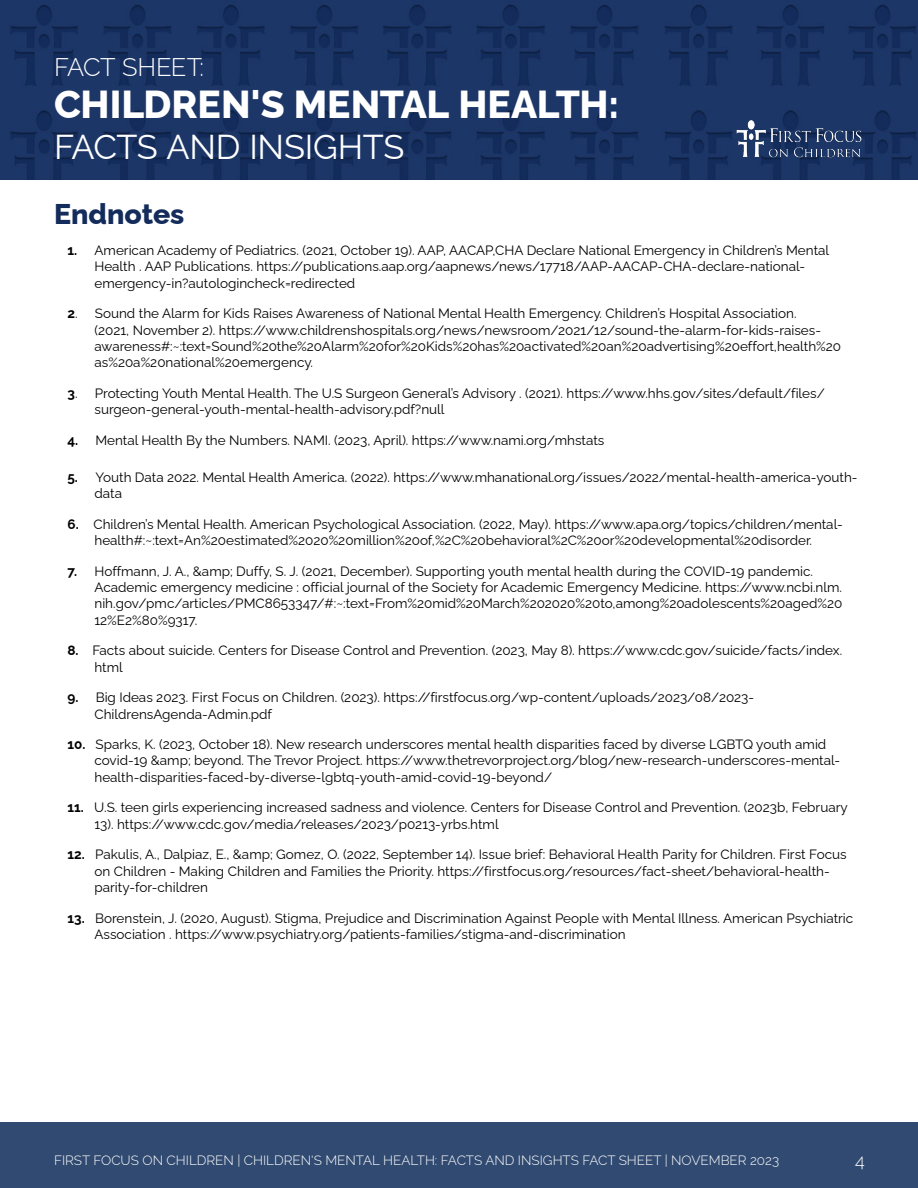
<style>
.page{position:relative;width:918px;height:1188px;background:#fff}
.page>*{position:absolute;margin:0;border:0;box-sizing:border-box;transform-origin:0 0}
.t1{font:800 39px "Raleway";letter-spacing:-.005em;color:#fff}
.t2{font:34.5px "Raleway";letter-spacing:-.01em;color:#fff}
.Paragraph_Style_1{font:800 28.5px "Raleway";color:#132c5b}
.t3{font:300 25.5px "Raleway";letter-spacing:-.025em;color:#fff}
.t4{font:300 18px "Raleway";color:#fff}
.Paragraph_Style_1-2{font:13.5px/16.2px "Raleway";color:#000}
.t5{font:300 13.5px "Raleway";color:#fff}
.s1{font-weight:700}
</style>
<div class="page">
<div style="left:0;top:1122px;width:918px;height:66px;background:#314a71"></div>
<img style="left:0;top:0;width:918px;height:179px">
<img style="left:734px;top:120px;width:130px;height:40px">
<h3 class="t3" style="left:54px;top:46px;width:152px">FACT SHEET:</h3>
<h1 class="t1" style="left:54px;top:73px;width:567px">CHILDREN'S MENTAL HEALTH:</h1>
<h2 class="t2" style="left:54px;top:119px;width:352px">FACTS AND INSIGHTS</h2>
<p class="Paragraph_Style_1" style="left:54px;top:192px;width:132px">Endnotes</p>
<p class="Paragraph_Style_1-2" style="left:94px;top:241px;width:736px;text-indent:-27px"><span class="s1">1.</span> American Academy of Pediatrics. (2021, October 19). AAP, AACAP,CHA Declare National Emergency in Children’s Mental<br>Health . AAP Publications. https://publications.aap.org/aapnews/news/17718/AAP-AACAP-CHA-declare-national&shy;emergency-in?autologincheck=redirected</p>
<p class="Paragraph_Style_1-2" style="left:94px;top:304px;width:748px;text-indent:-27px"><span class="s1">2</span>. Sound the Alarm for Kids Raises Awareness of National Mental Health Emergency. Children’s Hospital Association.<br>(2021, November 2). https://www.childrenshospitals.org/news/newsroom/2021/12/sound-the-alarm-for-kids-raises&shy;awareness#:~:text=Sound%20the%20Alarm%20for%20Kids%20has%20activated%20an%20advertising%20effort,health%20 as%20a%20national%20emergency.</p>
<p class="Paragraph_Style_1-2" style="left:94px;top:383px;width:732px;text-indent:-27px"><span class="s1">3</span>. Protecting Youth Mental Health. The U.S Surgeon General’s Advisory . (2021). https://www.hhs.gov/sites/default/files/ surgeon-general-youth-mental-health-advisory.pdf?null</p>
<p class="Paragraph_Style_1-2" style="left:68px;top:430px;width:539px"><span class="s1">4.</span> Mental Health By the Numbers. NAMI. (2023, April). https://www.nami.org/mhstats</p>
<p class="Paragraph_Style_1-2" style="left:94px;top:468px;width:765px;text-indent:-27px"><span class="s1">5.</span> Youth Data 2022. Mental Health America. (2022). https://www.mhanational.org/issues/2022/mental-health-america-youth&shy;data</p>
<p class="Paragraph_Style_1-2" style="left:68px;top:515px;width:777px;text-align:center"><span class="s1">6.</span> Children’s Mental Health. American Psychological Association. (2022, May). https://www.apa.org/topics/children/mental&shy;health#:~:text=An%20estimated%2020%20million%20of,%2C%20behavioral%2C%20or%20developmental%20disorder.</p>
<p class="Paragraph_Style_1-2" style="left:94px;top:562px;width:750px;text-indent:-27px"><span class="s1">7.</span> Hoffmann, J. A., &amp;amp; Duffy, S. J. (2021, December). Supporting youth mental health during the COVID-19 pandemic.<br>Academic emergency medicine : official journal of the Society for Academic Emergency Medicine. https://www.ncbi.nlm. nih.gov/pmc/articles/PMC8653347/#:~:text=From%20mid%20March%202020%20to,among%20adolescents%20aged%20<br>12%E2%80%9317.</p>
<p class="Paragraph_Style_1-2" style="left:94px;top:641px;width:749px;text-indent:-27px"><span class="s1">8.</span> Facts about suicide. Centers for Disease Control and Prevention. (2023, May 8). https://www.cdc.gov/suicide/facts/index. html</p>
<p class="Paragraph_Style_1-2" style="left:94px;top:688px;width:661px;text-indent:-27px"><span class="s1">9.</span> Big Ideas 2023. First Focus on Children. (2023). https://firstfocus.org/wp-content/uploads/2023/08/2023-<br>ChildrensAgenda-Admin.pdf</p>
<p class="Paragraph_Style_1-2" style="left:94px;top:735px;width:747px;text-indent:-27px"><span class="s1">10.</span> Sparks, K. (2023, October 18). New research underscores mental health disparities faced by diverse LGBTQ youth amid covid-19 &amp;amp; beyond. The Trevor Project. https://www.thetrevorproject.org/blog/new-research-underscores-mental&shy;health-disparities-faced-by-diverse-lgbtq-youth-amid-covid-19-beyond/</p>
<p class="Paragraph_Style_1-2" style="left:94px;top:798px;width:755px;text-indent:-27px"><span class="s1">11.</span> U.S. teen girls experiencing increased sadness and violence. Centers for Disease Control and Prevention. (2023b, February<br>13). https://www.cdc.gov/media/releases/2023/p0213-yrbs.html</p>
<p class="Paragraph_Style_1-2" style="left:94px;top:845px;width:754px;text-indent:-27px"><span class="s1">12.</span> Pakulis, A., Dalpiaz, E., &amp;amp; Gomez, O. (2022, September 14). Issue brief: Behavioral Health Parity for Children. First Focus on Children - Making Children and Families the Priority. https://firstfocus.org/resources/fact-sheet/behavioral-health&shy;parity-for-children</p>
<p class="Paragraph_Style_1-2" style="left:94px;top:908px;width:760px;text-indent:-27px"><span class="s1">13.</span> Borenstein, J. (2020, August). Stigma, Prejudice and Discrimination Against People with Mental Illness. American Psychiatric<br>Association . https://www.psychiatry.org/patients-families/stigma-and-discrimination</p>
<p class="t5" style="left:54px;top:1150px;width:727px">FIRST FOCUS ON CHILDREN | CHILDREN'S MENTAL HEALTH: FACTS AND INSIGHTS FACT SHEET | NOVEMBER 2023</p>
<h3 class="t4" style="left:855px;top:1147px;width:11px">4</h3>
</div>
